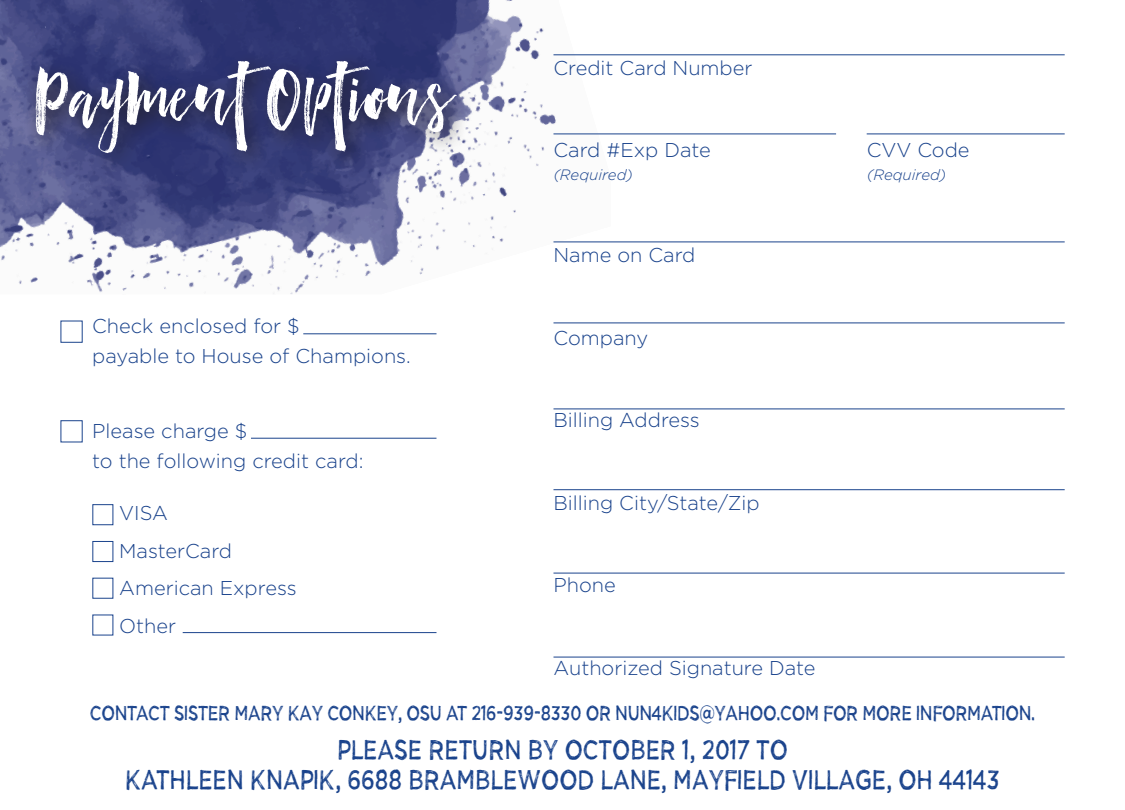
<style>
.page{position:relative;width:1125px;height:810px;background:#fff}
.page>*{position:absolute;margin:0;border:0;box-sizing:border-box;transform-origin:0 0}
.t1{font:59.5px "Boomshell Two";color:#fff}
.t2{font:40px/30px "Boomshell Sans";color:#1a438c;text-align:center}
.t3{font:30px "Boomshell Sans";letter-spacing:-.01em;color:#1a438c}
.t4{font:300 20px/37.5px "Gotham";color:#1a438c}
.t5{font:italic 300 15px "Gotham";color:#1a438c}
</style>
<div class="page">
<img style="left:0;top:0;width:611px;height:294px">
<div style="left:23px;top:49px;width:455px;height:127px;background:#231f20;opacity:.75"></div>
<hr style="left:553px;top:133px;width:283px;height:1px;background:#1a438c">
<hr style="left:867px;top:133px;width:198px;height:1px;background:#1a438c">
<hr style="left:553px;top:241px;width:512px;height:1px;background:#1a438c">
<hr style="left:553px;top:322px;width:512px;height:1px;background:#1a438c">
<hr style="left:553px;top:408px;width:512px;height:1px;background:#1a438c">
<hr style="left:553px;top:489px;width:512px;height:1px;background:#1a438c">
<hr style="left:553px;top:573px;width:512px;height:1px;background:#1a438c">
<hr style="left:553px;top:657px;width:512px;height:1px;background:#1a438c">
<hr style="left:553px;top:54px;width:512px;height:1px;background:#1a438c">
<div style="left:92px;top:504px;width:21px;height:21px;border:1px solid #1a438c"></div>
<div style="left:92px;top:541px;width:21px;height:21px;border:1px solid #1a438c"></div>
<div style="left:92px;top:578px;width:21px;height:21px;border:1px solid #1a438c"></div>
<hr style="left:183px;top:632px;width:253px;height:1px;background:#1a438c">
<hr style="left:303px;top:333px;width:133px;height:1px;background:#1a438c">
<hr style="left:251px;top:438px;width:185px;height:1px;background:#1a438c">
<h1 class="t1" style="left:35px;top:62px;width:418px">Payment Options</h1>
<p class="t4" style="left:92px;top:310px;width:320px;line-height:30px">Check enclosed for $<br>payable to House of Champions.</p>
<p class="t4" style="left:92px;top:415px;width:273px;line-height:30px">Please charge $<br>to the following credit card:</p>
<p class="t4" style="left:119px;top:494px;width:179px">VISA<br>MasterCard<br>American Express<br>Other</p>
<p class="t4" style="left:553px;top:49px;width:201px">Credit Card Number</p>
<p class="t4" style="left:553px;top:131px;width:159px">Card #Exp Date</p>
<p class="t4" style="left:867px;top:131px;width:104px">CVV Code</p>
<p class="t5" style="left:553px;top:165px;width:81px">(Required)</p>
<p class="t5" style="left:867px;top:165px;width:81px">(Required)</p>
<p class="t4" style="left:553px;top:236px;width:143px">Name on Card</p>
<p class="t4" style="left:553px;top:319px;width:96px">Company</p>
<p class="t4" style="left:553px;top:401px;width:148px">Billing Address</p>
<p class="t4" style="left:553px;top:484px;width:208px">Billing City/State/Zip</p>
<p class="t4" style="left:553px;top:566px;width:64px">Phone</p>
<p class="t4" style="left:553px;top:649px;width:264px">Authorized Signature Date</p>
<h3 class="t3" style="left:90px;top:690px;width:947px">Contact Sister Mary Kay Conkey, OSU at 216-939-8330 or nun4kids@yahoo.com for more information.</h3>
<h2 class="t2" style="left:125px;top:726px;width:876px">Please return by October 1, 2017 to<br>Kathleen Knapik, 6688 Bramblewood Lane, Mayfield Village, OH 44143</h2>
</div>
